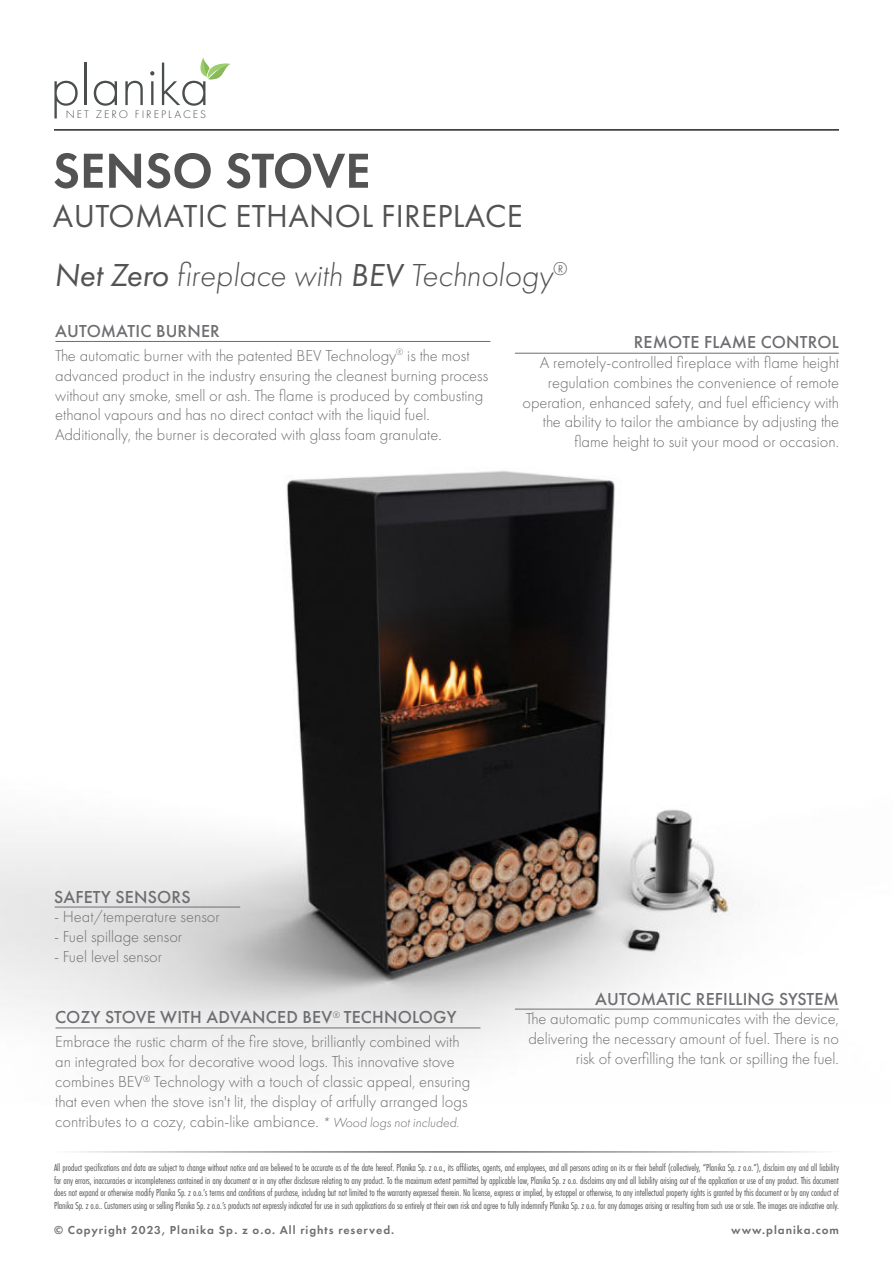
<style>
.page{position:relative;width:893px;height:1263px;background:#fff}
.page>*{position:absolute;margin:0;border:0;box-sizing:border-box;transform-origin:0 0}
.t1{font:300 58.35px "Futura PT";color:#4b4e4f}
.t2{font:600 51px "Futura PT";color:#535353}
.t3{font:33px/58.9px "Futura PT";letter-spacing:.01em;color:#535353}
.t4{font:500 18px "Futura PT";letter-spacing:.01em;color:#6d6e71}
.t5{font:300 16.5px/19.8px "Futura PT";color:#6d6e71;text-align:right}
.t6{font:600 12px "Futura PT";letter-spacing:.08em;color:#6d6e71}
.t7{font:300 11.4px "Futura PT";letter-spacing:.175em;color:#4b4e4f}
.t8{font:10.5px/12.6px "Futura PT Cond";letter-spacing:-.01em;color:#535353;text-align:justify}
.s1{font-style:italic}
.s2{font-weight:300;font-style:italic}
.s3{font-style:italic;font-size:13.5px}
</style>
<div class="page">
<hr style="left:54px;top:1152px;width:785px;height:1px;background:#231f20">
<svg style="left:200px;top:58px;width:30px;height:22px"></svg>
<img style="left:0;top:471px;width:839px;height:604px">
<hr style="left:54px;top:130px;width:785px;height:1px;background:#231f20">
<hr style="left:515px;top:1009px;width:324px;height:1px;background:#6d6e71">
<hr style="left:55px;top:907px;width:185px;height:1px;background:#6d6e71">
<hr style="left:55px;top:341px;width:435px;height:1px;background:#6d6e71">
<hr style="left:515px;top:353px;width:324px;height:1px;background:#6d6e71">
<hr style="left:55px;top:1028px;width:425px;height:1px;background:#6d6e71">
<h1 class="t1" style="left:50px;top:63px;width:161px">planika</h1>
<p class="t7" style="left:66px;top:110px;width:142px">NET ZERO FIREPLACES</p>
<h2 class="t2" style="left:53px;top:151px;width:319px">SENSO STOVE</h2>
<h3 class="t3" style="left:53px;top:189px;width:515px">AUTOMATIC ETHANOL FIREPLACE<br><span class="s1">Net Zero</span> <span class="s2">fireplace with</span> <span class="s1">BEV</span> <span class="s2">Technology</span><sup>®</sup></h3>
<h3 class="t4" style="left:55px;top:324px;width:166px">AUTOMATIC BURNER</h3>
<p class="t5" style="left:55px;top:347px;width:434px;text-align:left">The automatic burner with the patented BEV Technology<sup>®</sup> is the most advanced product in the industry ensuring the cleanest burning process without any smoke, smell or ash. The flame is produced by combusting ethanol vapours and has no direct contact with the liquid fuel.<br>Additionally, the burner is decorated with glass foam granulate.</p>
<h3 class="t4" style="left:634px;top:335px;width:207px">REMOTE FLAME CONTROL</h3>
<p class="t5" style="left:522px;top:354px;width:318px">A remotely-controlled fireplace with flame height regulation combines the convenience of remote operation, enhanced safety, and fuel efficiency with the ability to tailor the ambiance by adjusting the flame height to suit your mood or occasion.</p>
<h3 class="t4" style="left:54px;top:889px;width:138px">SAFETY SENSORS</h3>
<h3 class="t5" style="left:54px;top:908px;width:167px">- Heat/temperature sensor</h3>
<h3 class="t5" style="left:54px;top:928px;width:130px">- Fuel spillage sensor</h3>
<h3 class="t5" style="left:54px;top:948px;width:110px">- Fuel level sensor</h3>
<h3 class="t4" style="left:55px;top:1010px;width:403px">COZY STOVE WITH ADVANCED BEV<sup>®</sup> TECHNOLOGY</h3>
<p class="t5" style="left:55px;top:1033px;width:417px;text-align:left">Embrace the rustic charm of the fire stove, brilliantly combined with an integrated box for decorative wood logs. This innovative stove combines BEV<sup>®</sup> Technology with a touch of classic appeal, ensuring that even when the stove isn't lit, the display of artfully arranged logs contributes to a cozy, cabin-like ambiance. <span class="s3">* Wood logs not included.</span></p>
<h3 class="t4" style="left:595px;top:991px;width:245px">AUTOMATIC REFILLING SYSTEM</h3>
<h3 class="t5" style="left:526px;top:1010px;width:315px">The automatic pump communicates with the device, delivering the necessary amount of fuel. There is no risk of overfilling the tank or spilling the fuel.</h3>
<p class="t8" style="left:54px;top:1162px;width:786px">All product specifications and data are subject to change without notice and are believed to be accurate as of the date hereof. Planika Sp. z o.o., its affiliates, agents, and employees, and all persons acting on its or their behalf (collectively, “Planika Sp. z o.o.”), disclaim any and all liability for any errors, inaccuracies or incompleteness contained in any document or in any other disclosure relating to any product. To the maximum extent permitted by applicable law, Planika Sp. z o.o. disclaims any and all liability arising out of the application or use of any product. This document does not expand or otherwise modify Planika Sp. z o.o.’s terms and conditions of purchase, including but not limited to the warranty expressed therein. No license, express or implied, by estoppel or otherwise, to any intellectual property rights is granted by this document or by any conduct of Planika Sp. z o.o.. Customers using or selling Planika Sp. z o.o.’s products not expressly indicated for use in such applications do so entirely at their own risk and agree to fully indemnify Planika Sp. z o.o. for any damages arising or resulting from such use or sale. The images are indicative only.</p>
<p class="t6" style="left:54px;top:1225px;width:342px">© Copyright 2023, Planika Sp. z o.o. All rights reserved.</p>
<p class="t6" style="left:731px;top:1225px;width:109px">www.planika.com</p>
</div>
